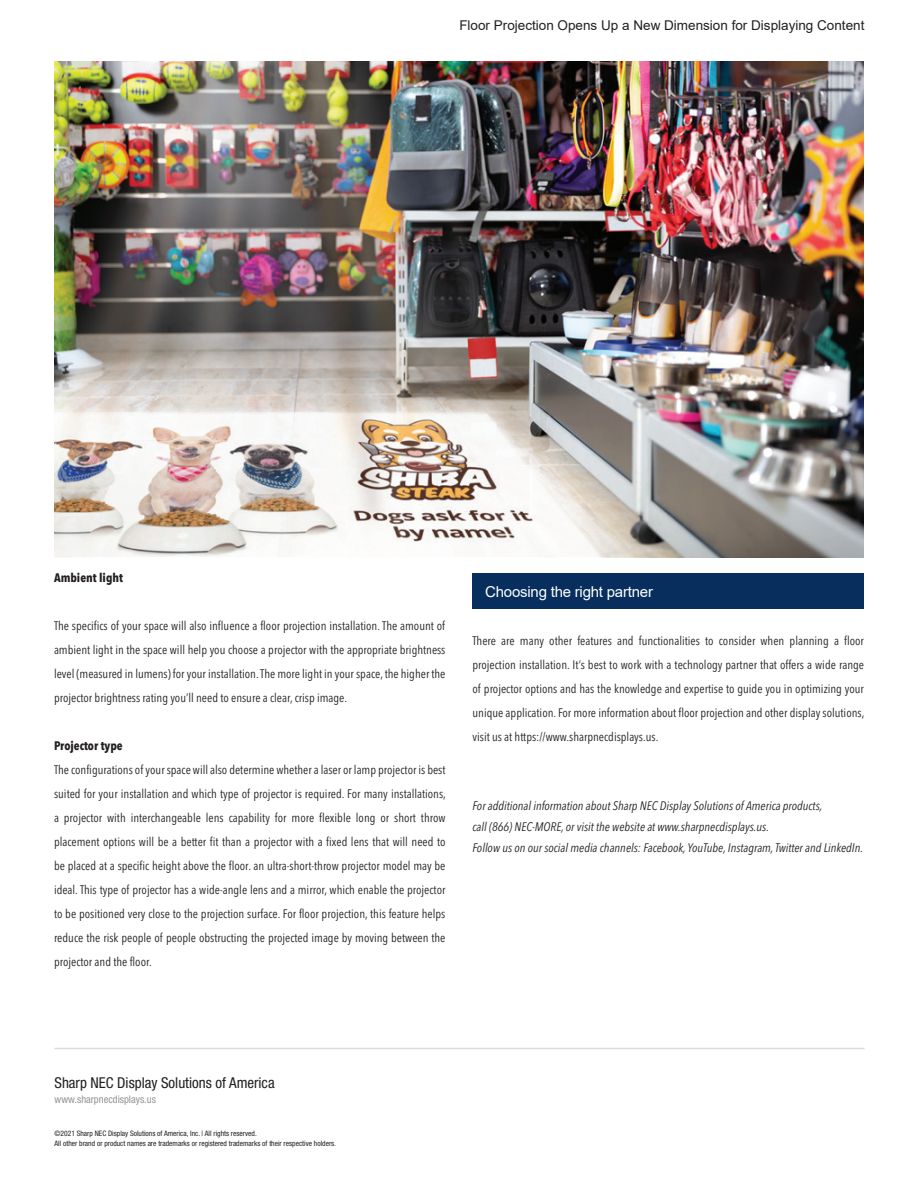
<style>
.page{position:relative;width:918px;height:1188px;background:#fff}
.page>*{position:absolute;margin:0;border:0;box-sizing:border-box;transform-origin:0 0}
.t1{font:condensed 15px "Helvetica Neue LT Std";color:#231f20}
.t2{font:15px "Arial";letter-spacing:-.015em;color:#fff}
.t3{font:13.5px "Arial";color:#231f20}
.t4{font:condensed 12.3px/24px "Avenir Next LT Pro";color:#231f20;text-align:justify}
.t5{font:italic condensed 12.3px/21px "Avenir Next LT Pro";color:#231f20}
.t6{font:700 condensed 12.3px "Avenir Next LT Pro";color:#231f20}
.t7{font:condensed 10.5px "Helvetica Neue LT Std";color:#939598}
.t8{font:condensed 7.5px/10.5px "Helvetica Neue LT Std";color:#231f20}
</style>
<div class="page">
<div style="left:472px;top:573px;width:392px;height:35px;background:#082e5e"></div>
<hr style="left:55px;top:1048px;width:810px;height:1px;background:#d1d2d4">
<img style="left:54px;top:62px;width:810px;height:495px">
<p class="t3" style="left:459px;top:16px;width:407px">Floor Projection Opens Up a New Dimension for Displaying Content</p>
<p class="t6" style="left:54px;top:570px;width:71px">Ambient light</p>
<p class="t4" style="left:54px;top:614px;width:393px">The specifics of your space will also influence a floor projection installation. The amount of ambient light in the space will help you choose a projector with the appropriate brightness level (measured in lumens) for your installation. The more light in your space, the higher the projector brightness rating you’ll need to ensure a clear, crisp image.</p>
<p class="t6" style="left:54px;top:738px;width:70px">Projector type</p>
<p class="t4" style="left:54px;top:758px;width:393px">The configurations of your space will also determine whether a laser or lamp projector is best suited for your installation and which type of projector is required. For many installations, a projector with interchangeable lens capability for more flexible long or short throw placement options will be a better fit than a projector with a fixed lens that will need to be placed at a specific height above the floor. an ultra-short-throw projector model may be ideal. This type of projector has a wide-angle lens and a mirror, which enable the projector to be positioned very close to the projection surface. For floor projection, this feature helps reduce the risk people of people obstructing the projected image by moving between the projector and the floor.</p>
<p class="t2" style="left:485px;top:582px;width:169px">Choosing the right partner</p>
<p class="t4" style="left:472px;top:629px;width:393px">There are many other features and functionalities to consider when planning a floor projection installation. It’s best to work with a technology partner that offers a wide range of projector options and has the knowledge and expertise to guide you in optimizing your unique application. For more information about floor projection and other display solutions, visit us at https://www.sharpnecdisplays.us.</p>
<p class="t5" style="left:472px;top:795px;width:392px">For additional information about Sharp NEC Display Solutions of America products,<br>call (866) NEC-MORE, or visit the website at www.sharpnecdisplays.us.<br>Follow us on our social media channels: Facebook, YouTube, Instagram, Twitter and LinkedIn.</p>
<p class="t1" style="left:55px;top:1074px;width:222px">Sharp NEC Display Solutions of America</p>
<p class="t7" style="left:55px;top:1094px;width:103px">www.sharpnecdisplays.us</p>
<p class="t8" style="left:55px;top:1128px;width:283px">©2021 Sharp NEC Display Solutions of America, Inc. | All rights reserved.<br>All other brand or product names are trademarks or registered trademarks of their respective holders.</p>
</div>
